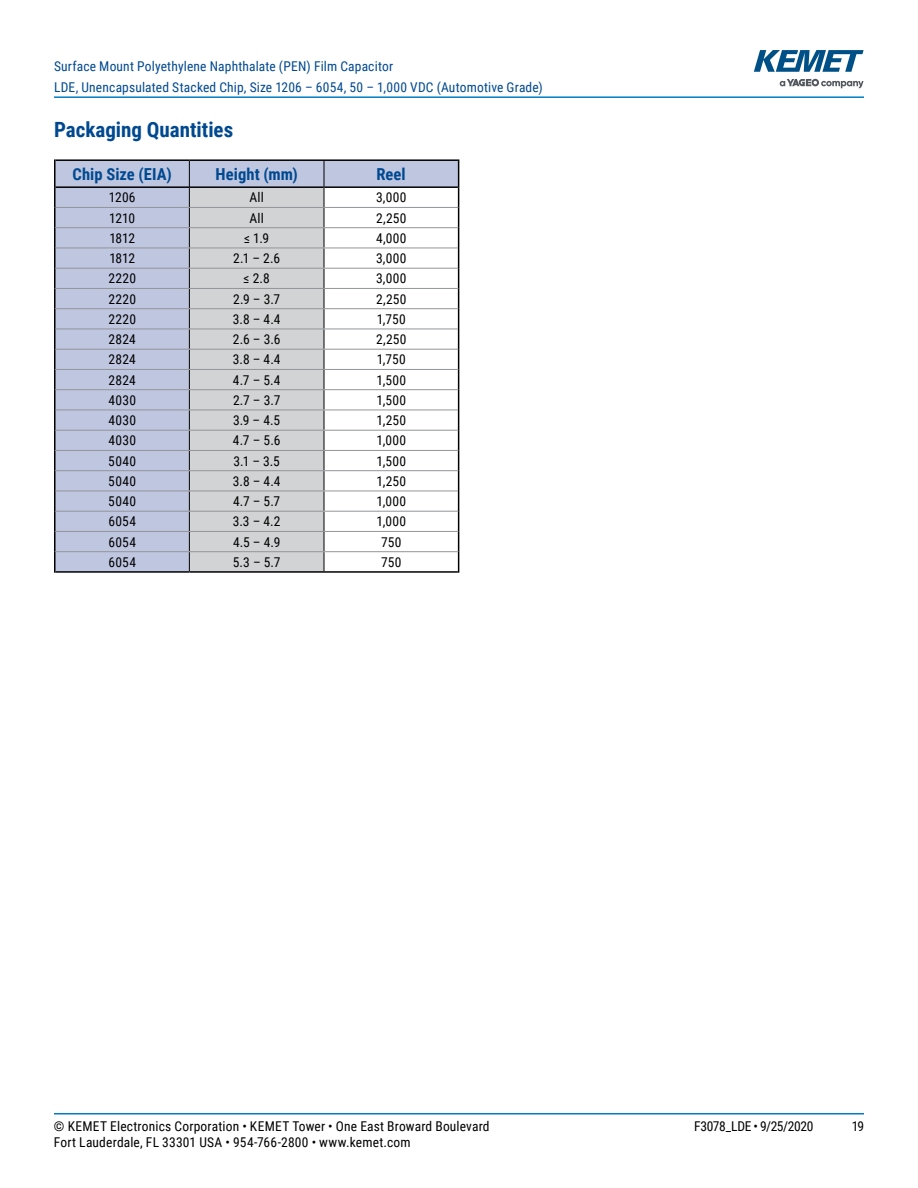
<style>
.page{position:relative;width:918px;height:1188px;background:#fff}
.page>*{position:absolute;margin:0;border:0;box-sizing:border-box;transform-origin:0 0}
.t1{font:700 21px "Roboto Condensed";color:#004990}
.t2{font:700 16.5px "Roboto Condensed";letter-spacing:.005em;color:#004990}
.t3{font:13.5px "Roboto Condensed";letter-spacing:.015em;color:#000}
.t4{font:13.5px/21px "Roboto Condensed";letter-spacing:.015em;color:#004990}
.t5{font:13.5px "Roboto Condensed";letter-spacing:-.025em;color:#000}
</style>
<div class="page">
<hr style="left:54px;top:1113px;width:810px;height:2px;background:#007dc3">
<hr style="left:54px;top:96px;width:810px;height:2px;background:#007dc3">
<svg style="left:780px;top:79px;width:84px;height:9px"></svg>
<svg style="left:754px;top:50px;width:110px;height:22px"></svg>
<hr style="left:54px;top:159px;width:2px;height:28px;background:#000">
<hr style="left:54px;top:187px;width:2px;height:20px;background:#000">
<hr style="left:54px;top:207px;width:2px;height:21px;background:#000">
<hr style="left:54px;top:228px;width:2px;height:20px;background:#000">
<hr style="left:54px;top:248px;width:2px;height:20px;background:#000">
<hr style="left:54px;top:268px;width:2px;height:20px;background:#000">
<hr style="left:54px;top:288px;width:2px;height:21px;background:#000">
<hr style="left:54px;top:309px;width:2px;height:20px;background:#000">
<hr style="left:54px;top:329px;width:2px;height:20px;background:#000">
<hr style="left:54px;top:349px;width:2px;height:20px;background:#000">
<hr style="left:54px;top:369px;width:2px;height:21px;background:#000">
<hr style="left:54px;top:390px;width:2px;height:20px;background:#000">
<hr style="left:54px;top:410px;width:2px;height:20px;background:#000">
<hr style="left:54px;top:430px;width:2px;height:20px;background:#000">
<hr style="left:54px;top:450px;width:2px;height:21px;background:#000">
<hr style="left:54px;top:471px;width:2px;height:20px;background:#000">
<hr style="left:54px;top:491px;width:2px;height:20px;background:#000">
<hr style="left:54px;top:511px;width:2px;height:20px;background:#000">
<hr style="left:54px;top:531px;width:2px;height:21px;background:#000">
<hr style="left:54px;top:552px;width:2px;height:21px;background:#000">
<svg style="left:55px;top:159px;width:404px;height:414px"></svg>
<hr style="left:56px;top:571px;width:133px;height:2px;background:#000">
<hr style="left:189px;top:571px;width:135px;height:2px;background:#000">
<hr style="left:324px;top:571px;width:134px;height:2px;background:#000">
<hr style="left:56px;top:227px;width:133px;height:1px;background:#939598">
<hr style="left:189px;top:227px;width:135px;height:1px;background:#939598">
<hr style="left:324px;top:227px;width:134px;height:1px;background:#939598">
<hr style="left:56px;top:248px;width:133px;height:1px;background:#939598">
<hr style="left:189px;top:248px;width:135px;height:1px;background:#939598">
<hr style="left:324px;top:248px;width:134px;height:1px;background:#939598">
<hr style="left:56px;top:268px;width:133px;height:1px;background:#939598">
<hr style="left:189px;top:268px;width:135px;height:1px;background:#939598">
<hr style="left:324px;top:268px;width:134px;height:1px;background:#939598">
<hr style="left:56px;top:288px;width:133px;height:1px;background:#939598">
<hr style="left:189px;top:288px;width:135px;height:1px;background:#939598">
<hr style="left:324px;top:288px;width:134px;height:1px;background:#939598">
<hr style="left:56px;top:308px;width:133px;height:1px;background:#939598">
<hr style="left:189px;top:308px;width:135px;height:1px;background:#939598">
<hr style="left:324px;top:308px;width:134px;height:1px;background:#939598">
<hr style="left:56px;top:329px;width:133px;height:1px;background:#939598">
<hr style="left:189px;top:329px;width:135px;height:1px;background:#939598">
<hr style="left:324px;top:329px;width:134px;height:1px;background:#939598">
<hr style="left:56px;top:349px;width:133px;height:1px;background:#939598">
<hr style="left:189px;top:349px;width:135px;height:1px;background:#939598">
<hr style="left:324px;top:349px;width:134px;height:1px;background:#939598">
<hr style="left:56px;top:369px;width:133px;height:1px;background:#939598">
<hr style="left:189px;top:369px;width:135px;height:1px;background:#939598">
<hr style="left:324px;top:369px;width:134px;height:1px;background:#939598">
<hr style="left:56px;top:389px;width:133px;height:1px;background:#939598">
<hr style="left:189px;top:389px;width:135px;height:1px;background:#939598">
<hr style="left:324px;top:389px;width:134px;height:1px;background:#939598">
<hr style="left:56px;top:410px;width:133px;height:1px;background:#939598">
<hr style="left:189px;top:410px;width:135px;height:1px;background:#939598">
<hr style="left:324px;top:410px;width:134px;height:1px;background:#939598">
<hr style="left:56px;top:430px;width:133px;height:1px;background:#939598">
<hr style="left:189px;top:430px;width:135px;height:1px;background:#939598">
<hr style="left:324px;top:430px;width:134px;height:1px;background:#939598">
<hr style="left:56px;top:450px;width:133px;height:1px;background:#939598">
<hr style="left:189px;top:450px;width:135px;height:1px;background:#939598">
<hr style="left:324px;top:450px;width:134px;height:1px;background:#939598">
<hr style="left:56px;top:470px;width:133px;height:1px;background:#939598">
<hr style="left:189px;top:470px;width:135px;height:1px;background:#939598">
<hr style="left:324px;top:470px;width:134px;height:1px;background:#939598">
<hr style="left:56px;top:491px;width:133px;height:1px;background:#939598">
<hr style="left:189px;top:491px;width:135px;height:1px;background:#939598">
<hr style="left:324px;top:491px;width:134px;height:1px;background:#939598">
<hr style="left:56px;top:511px;width:133px;height:1px;background:#939598">
<hr style="left:189px;top:511px;width:135px;height:1px;background:#939598">
<hr style="left:324px;top:511px;width:134px;height:1px;background:#939598">
<hr style="left:56px;top:531px;width:133px;height:1px;background:#939598">
<hr style="left:189px;top:531px;width:135px;height:1px;background:#939598">
<hr style="left:324px;top:531px;width:134px;height:1px;background:#939598">
<hr style="left:56px;top:551px;width:133px;height:1px;background:#939598">
<hr style="left:189px;top:551px;width:135px;height:1px;background:#939598">
<hr style="left:324px;top:551px;width:134px;height:1px;background:#939598">
<p class="t4" style="left:54px;top:55px;width:490px">Surface Mount Polyethylene Naphthalate (PEN) Film Capacitor<br>LDE, Unencapsulated Stacked Chip, Size 1206 – 6054, 50 – 1,000 VDC (Automotive Grade)</p>
<h1 class="t1" style="left:54px;top:115px;width:181px">Packaging Quantities</h1>
<p class="t2" style="left:73px;top:162px;width:101px">Chip Size (EIA)</p>
<p class="t2" style="left:216px;top:162px;width:84px">Height (mm)</p>
<p class="t2" style="left:377px;top:162px;width:31px">Reel</p>
<p class="t3" style="left:109px;top:188px;width:28px">1206</p>
<p class="t3" style="left:250px;top:188px;width:16px">All</p>
<p class="t3" style="left:376px;top:188px;width:32px">3,000</p>
<p class="t3" style="left:109px;top:208px;width:27px">1210</p>
<p class="t3" style="left:250px;top:208px;width:16px">All</p>
<p class="t3" style="left:376px;top:208px;width:32px">2,250</p>
<p class="t3" style="left:109px;top:229px;width:27px">1812</p>
<p class="t3" style="left:244px;top:229px;width:27px">≤ 1.9</p>
<p class="t3" style="left:376px;top:229px;width:32px">4,000</p>
<p class="t3" style="left:109px;top:249px;width:27px">1812</p>
<p class="t3" style="left:233px;top:249px;width:49px">2.1 – 2.6</p>
<p class="t3" style="left:376px;top:249px;width:32px">3,000</p>
<p class="t3" style="left:108px;top:269px;width:29px">2220</p>
<p class="t3" style="left:244px;top:269px;width:28px">≤ 2.8</p>
<p class="t3" style="left:376px;top:269px;width:32px">3,000</p>
<p class="t3" style="left:108px;top:289px;width:29px">2220</p>
<p class="t3" style="left:233px;top:289px;width:49px">2.9 – 3.7</p>
<p class="t3" style="left:376px;top:289px;width:32px">2,250</p>
<p class="t3" style="left:108px;top:310px;width:29px">2220</p>
<p class="t3" style="left:233px;top:310px;width:49px">3.8 – 4.4</p>
<p class="t3" style="left:377px;top:310px;width:31px">1,750</p>
<p class="t3" style="left:109px;top:330px;width:29px">2824</p>
<p class="t3" style="left:233px;top:330px;width:49px">2.6 – 3.6</p>
<p class="t3" style="left:376px;top:330px;width:32px">2,250</p>
<p class="t3" style="left:109px;top:350px;width:29px">2824</p>
<p class="t3" style="left:233px;top:350px;width:49px">3.8 – 4.4</p>
<p class="t3" style="left:377px;top:350px;width:31px">1,750</p>
<p class="t3" style="left:109px;top:370px;width:29px">2824</p>
<p class="t3" style="left:233px;top:370px;width:49px">4.7 – 5.4</p>
<p class="t3" style="left:376px;top:370px;width:31px">1,500</p>
<p class="t3" style="left:108px;top:391px;width:29px">4030</p>
<p class="t3" style="left:233px;top:391px;width:49px">2.7 – 3.7</p>
<p class="t3" style="left:376px;top:391px;width:31px">1,500</p>
<p class="t3" style="left:108px;top:411px;width:29px">4030</p>
<p class="t3" style="left:233px;top:411px;width:49px">3.9 – 4.5</p>
<p class="t3" style="left:376px;top:411px;width:31px">1,250</p>
<p class="t3" style="left:108px;top:431px;width:29px">4030</p>
<p class="t3" style="left:233px;top:431px;width:49px">4.7 – 5.6</p>
<p class="t3" style="left:376px;top:431px;width:31px">1,000</p>
<p class="t3" style="left:108px;top:451px;width:29px">5040</p>
<p class="t3" style="left:233px;top:451px;width:48px">3.1 – 3.5</p>
<p class="t3" style="left:376px;top:451px;width:31px">1,500</p>
<p class="t3" style="left:108px;top:472px;width:29px">5040</p>
<p class="t3" style="left:233px;top:472px;width:49px">3.8 – 4.4</p>
<p class="t3" style="left:376px;top:472px;width:31px">1,250</p>
<p class="t3" style="left:108px;top:492px;width:29px">5040</p>
<p class="t3" style="left:233px;top:492px;width:49px">4.7 – 5.7</p>
<p class="t3" style="left:376px;top:492px;width:31px">1,000</p>
<p class="t3" style="left:108px;top:512px;width:29px">6054</p>
<p class="t3" style="left:233px;top:512px;width:49px">3.3 – 4.2</p>
<p class="t3" style="left:376px;top:512px;width:31px">1,000</p>
<p class="t3" style="left:108px;top:532px;width:29px">6054</p>
<p class="t3" style="left:233px;top:532px;width:49px">4.5 – 4.9</p>
<p class="t3" style="left:381px;top:532px;width:22px">750</p>
<p class="t3" style="left:108px;top:552px;width:29px">6054</p>
<p class="t3" style="left:233px;top:553px;width:49px">5.3 – 5.7</p>
<p class="t3" style="left:381px;top:553px;width:22px">750</p>
<p class="t3" style="left:54px;top:1116px;width:437px">© KEMET Electronics Corporation • KEMET Tower • One East Broward Boulevard</p>
<p class="t5" style="left:694px;top:1116px;width:121px">F3078_LDE • 9/25/2020</p>
<p class="t3" style="left:852px;top:1116px;width:14px">19</p>
<p class="t3" style="left:54px;top:1133px;width:358px">Fort Lauderdale, FL 33301 USA • 954-766-2800 • www.kemet.com</p>
</div>
